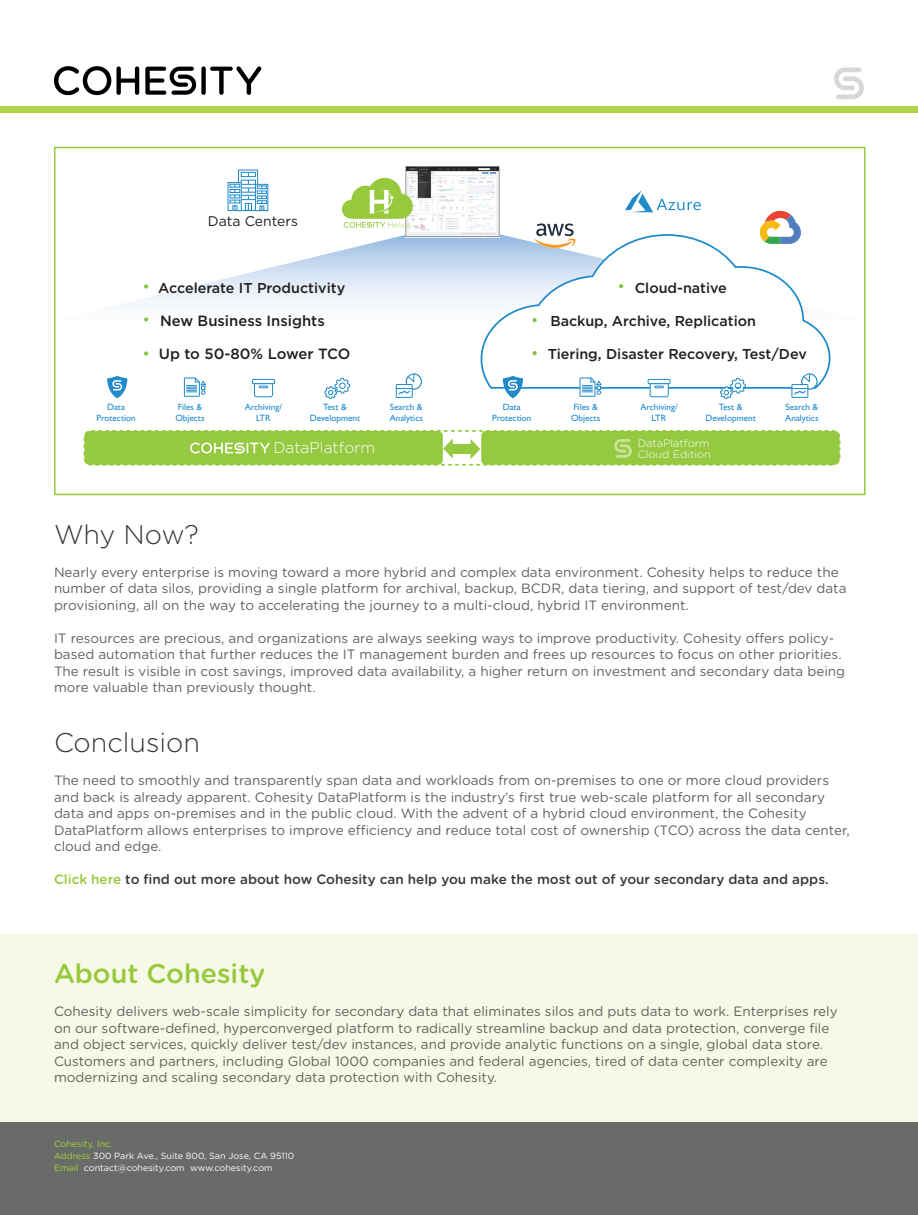
<style>
.page{position:relative;width:918px;height:1215px;background:#fff}
.page>*{position:absolute;margin:0;border:0;box-sizing:border-box;transform-origin:0 0}
.t1{font:300 27px "Gotham Rounded";color:#373934}
.t2{font:500 27px "Gotham Rounded";color:#96c93c}
.t3{font:300 15.6px "Gotham Rounded";color:#fff}
.t4{font:500 14.85px "Gotham";color:#231f20}
.t5{font:500 14.25px "Gotham";color:#231f20}
.t6{font:13.95px "Gotham";color:#231f20}
.t7{font:13.5px/16.5px "Gotham Rounded";color:#5f625d}
.t8{font:500 13.5px "Gotham Rounded";color:#373934}
.t9{font:300 10.8px/10.9px "Gotham Rounded";color:#fff}
.t10{font:9.15px/10.9px "Gill Sans Std";color:#1e8acb;text-align:center}
.t11{font:9px/12px "Gotham Rounded";color:#fff}
.s1{color:#96c93c}
.s2{color:#add03c}
</style>
<div class="page">
<div style="left:0;top:1123px;width:918px;height:92px;background:#696b68"></div>
<svg style="left:120px;top:237px;width:360px;height:83px"></svg>
<img style="left:397px;top:166px;width:103px;height:77px">
<svg style="left:480px;top:233px;width:351px;height:157px"></svg>
<svg style="left:324px;top:378px;width:26px;height:21px"></svg>
<svg style="left:107px;top:376px;width:20px;height:22px"></svg>
<svg style="left:342px;top:178px;width:71px;height:50px"></svg>
<svg style="left:625px;top:190px;width:76px;height:22px"></svg>
<svg style="left:534px;top:223px;width:41px;height:25px"></svg>
<svg style="left:759px;top:210px;width:43px;height:34px"></svg>
<svg style="left:251px;top:177px;width:5px;height:24px"></svg>
<div style="left:238px;top:170px;width:20px;height:41px;border:1px solid #1e8acb"></div>
<div style="left:245px;top:203px;width:7px;height:8px;border:1px solid #1e8acb"></div>
<div style="left:241px;top:172px;width:15px;height:5px;border:1px solid #1e8acb"></div>
<hr style="left:241px;top:180px;width:14px;height:4px;background:#fff">
<div style="left:241px;top:180px;width:15px;height:5px;border:1px solid #1e8acb"></div>
<svg style="left:241px;top:188px;width:14px;height:4px"></svg>
<div style="left:241px;top:195px;width:14px;height:5px;background:#fff"></div>
<div style="left:241px;top:195px;width:15px;height:5px;border:1px solid #1e8acb"></div>
<svg style="left:230px;top:172px;width:21px;height:39px"></svg>
<div style="left:255px;top:184px;width:13px;height:27px;border:1px solid #1e8acb"></div>
<svg style="left:257px;top:186px;width:10px;height:25px"></svg>
<svg style="left:184px;top:377px;width:22px;height:20px"></svg>
<div style="left:396px;top:384px;width:17px;height:14px;border:1px solid #208bcb"></div>
<svg style="left:396px;top:373px;width:26px;height:24px"></svg>
<svg style="left:254px;top:384px;width:19px;height:14px"></svg>
<div style="left:252px;top:379px;width:23px;height:5px;border:1px solid #208bcb"></div>
<svg style="left:720px;top:378px;width:26px;height:21px"></svg>
<svg style="left:503px;top:376px;width:20px;height:22px"></svg>
<svg style="left:579px;top:377px;width:23px;height:20px"></svg>
<div style="left:792px;top:384px;width:16px;height:14px;border:1px solid #208bcb"></div>
<svg style="left:792px;top:373px;width:26px;height:24px"></svg>
<svg style="left:649px;top:384px;width:20px;height:14px"></svg>
<div style="left:648px;top:379px;width:22px;height:5px;background:#fff"></div>
<div style="left:648px;top:379px;width:22px;height:5px;border:1px solid #208bcb"></div>
<svg style="left:144px;top:284px;width:4px;height:5px"></svg>
<svg style="left:619px;top:284px;width:4px;height:4px"></svg>
<svg style="left:533px;top:318px;width:4px;height:4px"></svg>
<svg style="left:533px;top:351px;width:4px;height:4px"></svg>
<svg style="left:144px;top:351px;width:4px;height:5px"></svg>
<svg style="left:144px;top:317px;width:4px;height:5px"></svg>
<div style="left:84px;top:431px;width:359px;height:34px;background:#95c940;border-radius:5px"></div>
<div style="left:481px;top:431px;width:359px;height:34px;background:#95c940;border-radius:5px"></div>
<div style="left:84px;top:430px;width:756px;height:36px;border:2px dashed #95c940;border-radius:7px"></div>
<svg style="left:190px;top:442px;width:80px;height:12px"></svg>
<svg style="left:614px;top:439px;width:18px;height:19px"></svg>
<div style="left:452px;top:444px;width:20px;height:10px;background:#95c940"></div>
<svg style="left:471px;top:439px;width:9px;height:20px"></svg>
<svg style="left:443px;top:438px;width:10px;height:21px"></svg>
<div style="left:54px;top:147px;width:812px;height:348px;border:2px solid #96c93c"></div>
<div style="left:0;top:934px;width:918px;height:188px;background:#f5f9e6"></div>
<div style="left:0;top:106px;width:918px;height:7px;background:#b0d246"></div>
<svg style="left:54px;top:66px;width:85px;height:29px"></svg>
<div style="left:201px;top:66px;width:5px;height:29px;background:#000;border-radius:2px"></div>
<svg style="left:210px;top:66px;width:51px;height:29px"></svg>
<svg style="left:145px;top:67px;width:51px;height:28px"></svg>
<svg style="left:834px;top:67px;width:30px;height:32px"></svg>
<p class="t6" style="left:208px;top:212px;width:92px">Data Centers</p>
<p class="t5" style="left:158px;top:278px;width:189px">Accelerate IT Productivity</p>
<p class="t5" style="left:635px;top:278px;width:94px">Cloud-native</p>
<p class="t5" style="left:550px;top:311px;width:207px">Backup, Archive, Replication</p>
<p class="t5" style="left:548px;top:345px;width:261px">Tiering, Disaster Recovery, Test/Dev</p>
<p class="t4" style="left:160px;top:311px;width:166px">New Business Insights</p>
<p class="t4" style="left:159px;top:344px;width:193px">Up to 50-80% Lower TCO</p>
<p class="t10" style="left:310px;top:402px;width:52px">Test &amp;<br>Development</p>
<p class="t10" style="left:390px;top:401px;width:35px;text-align:left">Search &amp;<br>Analytics</p>
<p class="t10" style="left:492px;top:401px;width:41px">Data<br>Protection</p>
<p class="t10" style="left:571px;top:402px;width:31px;text-align:left">Files &amp;<br>Objects</p>
<p class="t10" style="left:640px;top:402px;width:39px">Archiving/<br>LTR</p>
<p class="t10" style="left:706px;top:402px;width:52px">Test &amp;<br>Development</p>
<p class="t10" style="left:785px;top:401px;width:35px;text-align:left">Search &amp;<br>Analytics</p>
<p class="t3" style="left:273px;top:438px;width:103px">DataPlatform</p>
<p class="t9" style="left:638px;top:437px;width:75px">DataPlatform<br>Cloud Edition</p>
<p class="t10" style="left:96px;top:401px;width:41px">Data<br>Protection</p>
<p class="t10" style="left:175px;top:402px;width:31px;text-align:left">Files &amp;<br>Objects</p>
<p class="t10" style="left:245px;top:402px;width:39px">Archiving/<br>LTR</p>
<h1 class="t1" style="left:54px;top:516px;width:146px">Why Now?</h1>
<p class="t7" style="left:54px;top:563px;width:794px">Nearly every enterprise is moving toward a more hybrid and complex data environment. Cohesity helps to reduce the number of data silos, providing a single platform for archival, backup, BCDR, data tiering, and support of test/dev data provisioning, all on the way to accelerating the journey to a multi-cloud, hybrid IT environment.</p>
<p class="t7" style="left:54px;top:629px;width:793px">IT resources are precious, and organizations are always seeking ways to improve productivity. Cohesity offers policy&shy;based automation that further reduces the IT management burden and frees up resources to focus on other priorities.<br>The result is visible in cost savings, improved data availability, a higher return on investment and secondary data being more valuable than previously thought.</p>
<h1 class="t1" style="left:54px;top:725px;width:148px">Conclusion</h1>
<p class="t7" style="left:54px;top:772px;width:797px">The need to smoothly and transparently span data and workloads from on-premises to one or more cloud providers and back is already apparent. Cohesity DataPlatform is the industry’s first true web-scale platform for all secondary data and apps on-premises and in the public cloud. With the advent of a hybrid cloud environment, the Cohesity DataPlatform allows enterprises to improve efficiency and reduce total cost of ownership (TCO) across the data center, cloud and edge.</p>
<p class="t8" style="left:54px;top:870px;width:776px"><span class="s1">Click here</span> to find out more about how Cohesity can help you make the most out of your secondary data and apps.</p>
<h1 class="t2" style="left:54px;top:955px;width:213px">About Cohesity</h1>
<p class="t7" style="left:54px;top:1003px;width:785px">Cohesity delivers web-scale simplicity for secondary data that eliminates silos and puts data to work. Enterprises rely on our software-defined, hyperconverged platform to radically streamline backup and data protection, converge file and object services, quickly deliver test/dev instances, and provide analytic functions on a single, global data store.<br>Customers and partners, including Global 1000 companies and federal agencies, tired of data center complexity are modernizing and scaling secondary data protection with Cohesity.</p>
<p class="t11" style="left:54px;top:1137px;width:242px"><span class="s2">Cohesity, Inc.<br>Address</span> 300 Park Ave., Suite 800, San Jose, CA 95110<br><span class="s2">Email</span> contact@cohesity.com www.cohesity.com</p>
</div>
